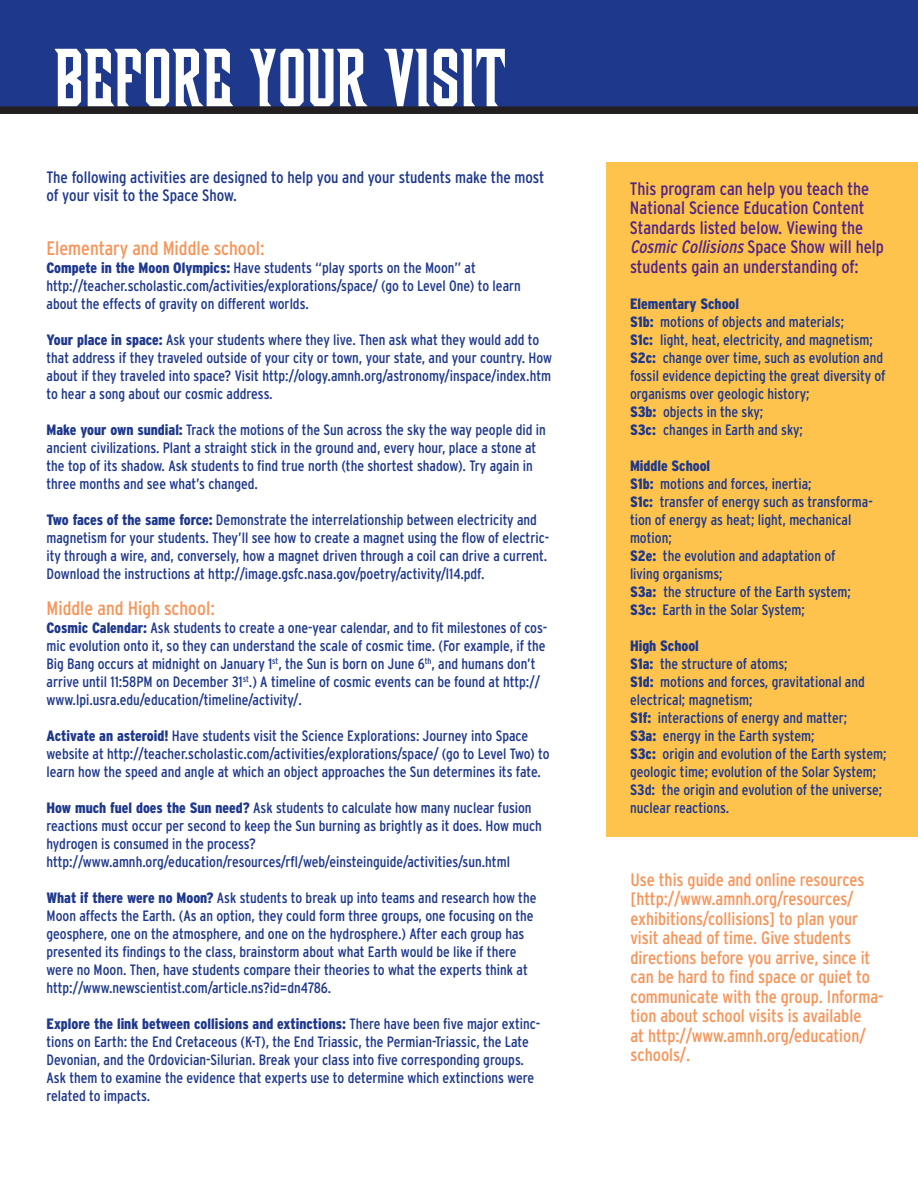
<style>
.page{position:relative;width:918px;height:1188px;background:#fff}
.page>*{position:absolute;margin:0;border:0;box-sizing:border-box;transform-origin:0 0}
.t1{font:82.5px "Cg Wood Block";color:#fff}
.t2{font:condensed 19.5px "Interstate";color:#f7955a}
.t3{font:condensed 18px/19.5px "Interstate";color:#f7955a}
.t4{font:condensed 18px/19.5px "Interstate";color:#542684}
.t5{font:condensed 16.5px/18px "Interstate";color:#1e388c}
.t6{font:condensed 15px/18px "Interstate";color:#1e388c}
.s1{font-weight:900}
.s2{font-style:italic}
.s3{font-weight:700}
</style>
<div class="page">
<div style="left:606px;top:162px;width:312px;height:675px;background:#fec34d"></div>
<div style="left:0;top:0;width:918px;height:106px;background:#1e388c"></div>
<div style="left:0;top:106px;width:918px;height:8px;background:#231f20"></div>
<h1 class="t1" style="left:54px;top:30px;width:453px">BEFORE YOUR VISIT</h1>
<p class="t5" style="left:46px;top:169px;width:499px">The following activities are designed to help you and your students make the most of your visit to the Space Show.</p>
<h2 class="t2" style="left:46px;top:241px;width:220px">Elementary and Middle school:</h2>
<p class="t6" style="left:46px;top:260px;width:476px"><span class="s1">Compete in the Moon Olympics:</span> Have students “play sports on the Moon” at http://teacher.scholastic.com/activities/explorations/space/ (go to Level One) to learn about the effects of gravity on different worlds.</p>
<p class="t6" style="left:46px;top:332px;width:507px"><span class="s1">Your place in space:</span> Ask your students where they live. Then ask what they would add to that address if they traveled outside of your city or town, your state, and your country. How about if they traveled into space? Visit http://ology.amnh.org/astronomy/inspace/index.htm to hear a song about our cosmic address.</p>
<p class="t6" style="left:46px;top:422px;width:501px"><span class="s1">Make your own sundial:</span> Track the motions of the Sun across the sky the way people did in ancient civilizations. Plant a straight stick in the ground and, every hour, place a stone at the top of its shadow. Ask students to find true north (the shortest shadow). Try again in three months and see what’s changed.</p>
<p class="t6" style="left:46px;top:512px;width:504px"><span class="s1">Two faces of the same force:</span> Demonstrate the interrelationship between electricity and magnetism for your students. They’ll see how to create a magnet using the flow of electric&shy;ity through a wire, and, conversely, how a magnet driven through a coil can drive a current.<br>Download the instructions at http://image.gsfc.nasa.gov/poetry/activity/l14.pdf.</p>
<h2 class="t2" style="left:46px;top:601px;width:170px">Middle and High school:</h2>
<p class="t6" style="left:46px;top:620px;width:502px"><span class="s1">Cosmic Calendar:</span> Ask students to create a one-year calendar, and to fit milestones of cos&shy;mic evolution onto it, so they can understand the scale of cosmic time. (For example, if the Big Bang occurs at midnight on January 1<sup>st</sup>, the Sun is born on June 6<sup>th</sup>, and humans don’t arrive until 11:58PM on December 31<sup>st</sup>.) A timeline of cosmic events can be found at http:// www.lpi.usra.edu/education/timeline/activity/.</p>
<p class="t6" style="left:46px;top:728px;width:505px"><span class="s1">Activate an asteroid!</span> Have students visit the Science Explorations: Journey into Space website at http://teacher.scholastic.com/activities/explorations/space/ (go to Level Two) to learn how the speed and angle at which an object approaches the Sun determines its fate.</p>
<p class="t6" style="left:46px;top:800px;width:497px"><span class="s1">How much fuel does the Sun need?</span> Ask students to calculate how many nuclear fusion reactions must occur per second to keep the Sun burning as brightly as it does. How much hydrogen is consumed in the process? http://www.amnh.org/education/resources/rfl/web/einsteinguide/activities/sun.html</p>
<p class="t6" style="left:46px;top:890px;width:492px"><span class="s1">What if there were no Moon?</span> Ask students to break up into teams and research how the Moon affects the Earth. (As an option, they could form three groups, one focusing on the geosphere, one on the atmosphere, and one on the hydrosphere.) After each group has presented its findings to the class, brainstorm about what Earth would be like if there were no Moon. Then, have students compare their theories to what the experts think at http://www.newscientist.com/article.ns?id=dn4786.</p>
<p class="t6" style="left:46px;top:1016px;width:495px"><span class="s1">Explore the link between collisions and extinctions:</span> There have been five major extinc&shy;tions on Earth: the End Cretaceous (K-T), the End Triassic, the Permian-Triassic, the Late Devonian, and the Ordovician-Silurian. Break your class into five corresponding groups.<br>Ask them to examine the evidence that experts use to determine which extinctions were related to impacts.</p>
<p class="t4" style="left:630px;top:180px;width:255px">This program can help you teach the National Science Education Content Standards listed below. Viewing the <span class="s2">Cosmic Collisions</span> S p a c e S h o w w i l l h e l p students gain an understanding of:</p>
<p class="t6" style="left:630px;top:295px;width:257px"><span class="s1">Elementary School<br>S1b:</span> motions of objects and materials;<br><span class="s1">S1c:</span> light, heat, electricity, and magnetism; <span class="s1">S2c:</span> change over time, such as evolution and fossil evidence depicting the great diversity of organisms over geologic history;<br><span class="s1">S3b:</span> objects in the sky;<br><span class="s1">S3c:</span> changes in Earth and sky;</p>
<p class="t6" style="left:630px;top:457px;width:244px"><span class="s1">Middle School<br>S1b:</span> motions and forces, inertia;<br><span class="s1">S1c:</span> transfer of energy such as transforma&shy;tion of energy as heat; light, mechanical motion;<br><span class="s1">S2e:</span> the evolution and adaptation of<br>living organisms;<br><span class="s1">S3a:</span> the structure of the Earth system;<br><span class="s1">S3c:</span> Earth in the Solar System;</p>
<p class="t6" style="left:630px;top:637px;width:258px"><span class="s1">High School<br>S1a:</span> the structure of atoms;<br><span class="s1">S1d:</span> motions and forces, gravitational and electrical; magnetism;<br><span class="s1">S1f:</span> interactions of energy and matter;<br><span class="s1">S3a:</span> energy in the Earth system;<br><span class="s1">S3c:</span> origin and evolution of the Earth system; geologic time; evolution of the Solar System; <span class="s3">S3d:</span> the origin and evolution of the universe; nuclear reactions.</p>
<p class="t3" style="left:630px;top:871px;width:255px">Use this guide and online resources [http://www.amnh.org/resources/ exhibitions/collisions] to plan your visit ahead of time. Give students directions before you arrive, since it can be hard to find space or quiet to communicate with the group. Informa&shy;tion about school visits is available<br>at http://www.amnh.org/education/ schools/.</p>
</div>
